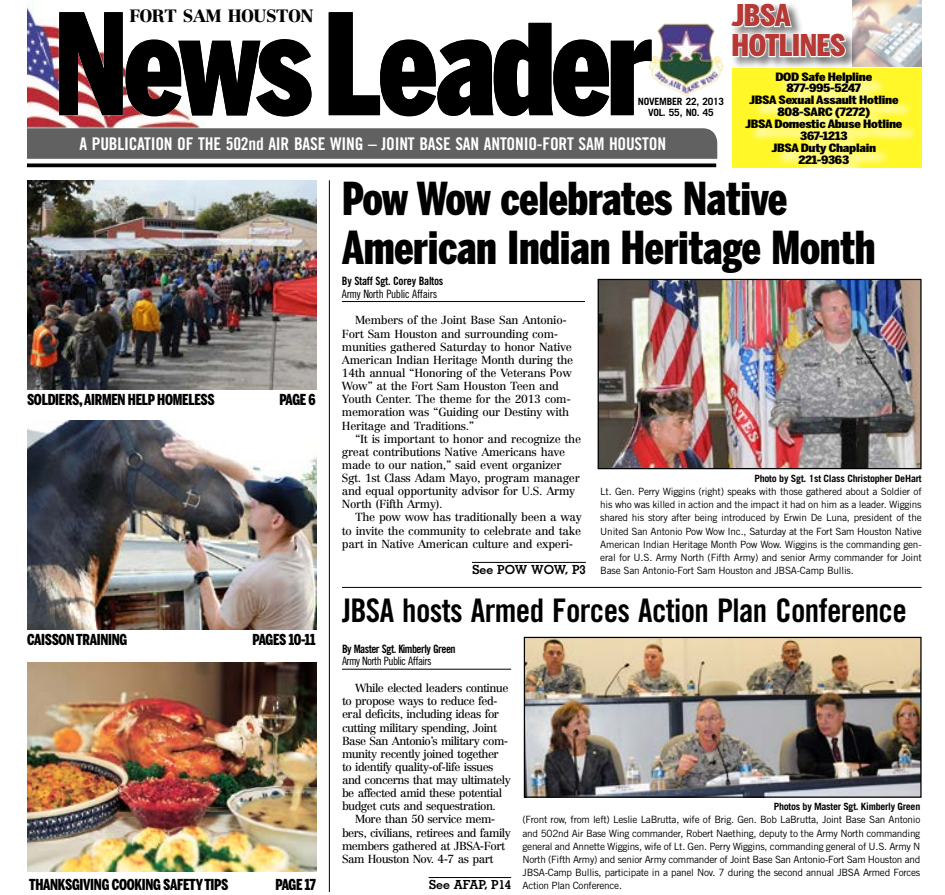
<style>
.page{position:relative;width:945px;height:895px;background:#fff}
.page>*{position:absolute;margin:0;border:0;box-sizing:border-box;transform-origin:0 0}
.t1{font:900 45px/48.8px "Benton Sans Comp";letter-spacing:-.005em;color:#000}
.t2{font:32.5px "Trade Gothic Bold Cond Twenty";letter-spacing:-.02em;color:#000}
.t3{font:900 29.75px/30px "Benton Sans Comp";letter-spacing:-.015em;color:#b73936;scale:1.1 1}
.t4{font:17.5px "Trade Gothic Bold Cond Twenty";letter-spacing:-.01em;color:#fff}
.t5{font:900 17.5px "Centennial";letter-spacing:-.03em;color:#000}
.t6{font:900 15px "Benton Sans Comp";letter-spacing:-.015em;color:#000}
.t7{font:700 12.5px "Memphis";letter-spacing:-.01em;color:#000}
.t8{font:11.5px/13.1px "Centennial";letter-spacing:-.03em;color:#000}
.t9{font:11.5px/13.1px "Centennial";letter-spacing:-.05em;color:#000}
.t10{font:11.5px "Trade Gothic Cond Eighteen";letter-spacing:-.04em;color:#000}
.t11{font:11.5px "Trade Gothic Bold Cond Twenty";letter-spacing:-.05em;color:#000}
.t12{font:11.5px "Trade Gothic Bold Cond Twenty";letter-spacing:-.03em;color:#000}
.t13{font:900 11.38px/11.9px "Benton Sans Comp";letter-spacing:-.015em;color:#000;text-align:center;scale:1.34 1}
.t14{font:10px/13.1px "Trade Gothic";letter-spacing:-.02em;color:#000;text-align:justify}
.t15{font:700 10px/11.2px "Trade Gothic";letter-spacing:-.02em;color:#000;text-align:center}
.s1{font-family:"Memphis";font-weight:700;font-size:12.5px}
</style>
<div class="page">
<img style="left:27px;top:0;width:178px;height:128px">
<svg style="left:27px;top:163px;width:689px;height:4px;background:#1e1e1e"></svg>
<img style="left:657px;top:23px;width:50px;height:19px">
<svg style="left:59px;top:12px;width:593px;height:104px;fill:#000"></svg>
<div style="left:27px;top:128px;width:690px;height:31px;background:#616161"></div>
<img style="left:28px;top:662px;width:288px;height:210px">
<img style="left:28px;top:420px;width:288px;height:209px">
<img style="left:28px;top:180px;width:288px;height:209px">
<hr style="left:329px;top:180px;width:1px;height:712px;background:#000">
<div style="left:732px;top:68px;width:190px;height:99px;background:#fff728"></div>
<img style="left:852px;top:0;width:70px;height:67px">
<div style="left:747px;top:75px;width:170px;height:105px;background:#fff;opacity:.75"></div>
<div style="left:729px;top:2px;width:129px;height:67px;background:#000;opacity:.55"></div>
<svg style="left:729px;top:2px;width:118px;height:56px"></svg>
<hr style="left:342px;top:301px;width:243px;height:1px;background:#000">
<img style="left:600px;top:281px;width:320px;height:186px">
<div style="left:598px;top:279px;width:324px;height:190px;border:1px solid #000"></div>
<hr style="left:472px;top:562px;width:114px;height:1px;background:#000">
<img style="left:526px;top:639px;width:394px;height:156px">
<div style="left:524px;top:637px;width:398px;height:160px;border:1px solid #000"></div>
<hr style="left:342px;top:669px;width:169px;height:1px;background:#000">
<hr style="left:429px;top:877px;width:82px;height:1px;background:#000">
<hr style="left:342px;top:587px;width:580px;height:1px;background:#000">
<h3 class="t5" style="left:129px;top:5px;width:186px">FORT SAM HOUSTON</h3>
<h3 class="t3" style="left:732px;top:0;width:105px">JBSA<br>HOTLINES</h3>
<p class="t15" style="left:638px;top:96px;width:88px">NOVEMBER 22, 2013<br>VOL. 55, NO. 45</p>
<h3 class="t4" style="left:79px;top:133px;width:588px">A PUBLICATION OF THE 502nd AIR BASE WING – JOINT BASE SAN ANTONIO-FORT SAM HOUSTON</h3>
<p class="t13" style="left:745px;top:70px;width:119px">DOD Safe Helpline<br>877-995-5247<br>JBSA Sexual Assault Hotline<br>808-SARC (7272)<br>JBSA Domestic Abuse Hotline<br>367-1213<br>JBSA Duty Chaplain<br>221-9363</p>
<h3 class="t6" style="left:27px;top:390px;width:189px">SOLDIERS, AIRMEN HELP HOMELESS</h3>
<h3 class="t6" style="left:279px;top:390px;width:38px">PAGE 6</h3>
<h3 class="t6" style="left:27px;top:631px;width:102px">CAISSON TRAINING</h3>
<h3 class="t6" style="left:253px;top:631px;width:65px">PAGES 10-11</h3>
<h3 class="t6" style="left:29px;top:875px;width:201px">THANKSGIVING COOKING SAFETY TIPS</h3>
<h3 class="t6" style="left:276px;top:875px;width:42px">PAGE 17</h3>
<h1 class="t1" style="left:342px;top:174px;width:535px">Pow Wow celebrates Native<br>American Indian Heritage Month</h1>
<p class="t12" style="left:342px;top:274px;width:103px">By Staff Sgt. Corey Baltos</p>
<p class="t10" style="left:342px;top:287px;width:97px">Army North Public Affairs</p>
<p class="t8" style="left:342px;top:314px;width:233px;text-indent:13px">Members of the Joint Base San Antonio-Fort Sam Houston and surrounding com&shy;munities gathered Saturday to honor Native American Indian Heritage Month during the 14th annual “Honoring of the Veterans Pow Wow” at the Fort Sam Houston Teen and Youth Center. The theme for the 2013 com&shy;memoration was “Guiding our Destiny with Heritage and Traditions.”</p>
<p class="t8" style="left:342px;top:432px;width:241px;text-indent:13px">“It is important to honor and recognize the great contributions Native Americans have made to our nation,” said event organizer Sgt. 1st Class Adam Mayo, program manager and equal opportunity advisor for U.S. Army North (Fifth Army).</p>
<p class="t8" style="left:342px;top:511px;width:241px;text-align:justify;text-indent:13px">The pow wow has traditionally been a way to invite the community to celebrate and take part in Native American culture and experi-</p>
<p class="t15" style="left:754px;top:473px;width:169px">Photo by Sgt. 1st Class Christopher DeHart</p>
<p class="t14" style="left:600px;top:485px;width:323px">Lt. Gen. Perry Wiggins (right) speaks with those gathered about a Soldier of</p>
<p class="t14" style="left:600px;top:498px;width:323px">his who was killed in action and the impact it had on him as a leader. Wiggins</p>
<p class="t14" style="left:600px;top:511px;width:323px">shared his story after being introduced by Erwin De Luna, president of the</p>
<p class="t14" style="left:600px;top:524px;width:323px">United San Antonio Pow Wow Inc., Saturday at the Fort Sam Houston Native</p>
<p class="t14" style="left:600px;top:537px;width:323px">American Indian Heritage Month Pow Wow. Wiggins is the commanding gen-</p>
<p class="t14" style="left:600px;top:550px;width:323px">eral for U.S. Army North (Fifth Army) and senior Army commander for Joint</p>
<p class="t14" style="left:472px;top:563px;width:383px"><span class="s1">See POW WOW, P3</span> Base San Antonio-Fort Sam Houston and JBSA-Camp Bullis.</p>
<h2 class="t2" style="left:342px;top:590px;width:566px">JBSA hosts Armed Forces Action Plan Conference</h2>
<p class="t11" style="left:342px;top:641px;width:115px">By Master Sgt. Kimberly Green</p>
<p class="t10" style="left:342px;top:654px;width:91px">Army North Public Affairs</p>
<p class="t9" style="left:342px;top:681px;width:170px;text-indent:13px">While elected leaders continue to propose ways to reduce fed&shy;eral deficits, including ideas for cutting military spending, Joint Base San Antonio’s military com&shy;munity recently joined together to identify quality-of-life issues and concerns that may ultimately be affected amid these potential budget cuts and sequestration.</p>
<p class="t9" style="left:342px;top:812px;width:170px;text-indent:13px">More than 50 service mem&shy;bers, civilians, retirees and family members gathered at JBSA-Fort<br>Sam Houston Nov. 4-7 as part</p>
<p class="t7" style="left:429px;top:876px;width:84px">See AFAP, P14</p>
<p class="t15" style="left:774px;top:801px;width:148px">Photos by Master Sgt. Kimberly Green</p>
<p class="t14" style="left:523px;top:813px;width:399px">(Front row, from left) Leslie LaBrutta, wife of Brig. Gen. Bob LaBrutta, Joint Base San Antonio and 502nd Air Base Wing commander, Robert Naething, deputy to the Army North commanding general and Annette Wiggins, wife of Lt. Gen. Perry Wiggins, commanding general of U.S. Army N North (Fifth Army) and senior Army commander of Joint Base San Antonio-Fort Sam Houston and JBSA-Camp Bullis, participate in a panel Nov. 7 during the second annual JBSA Armed Forces Action Plan Conference.</p>
</div>
